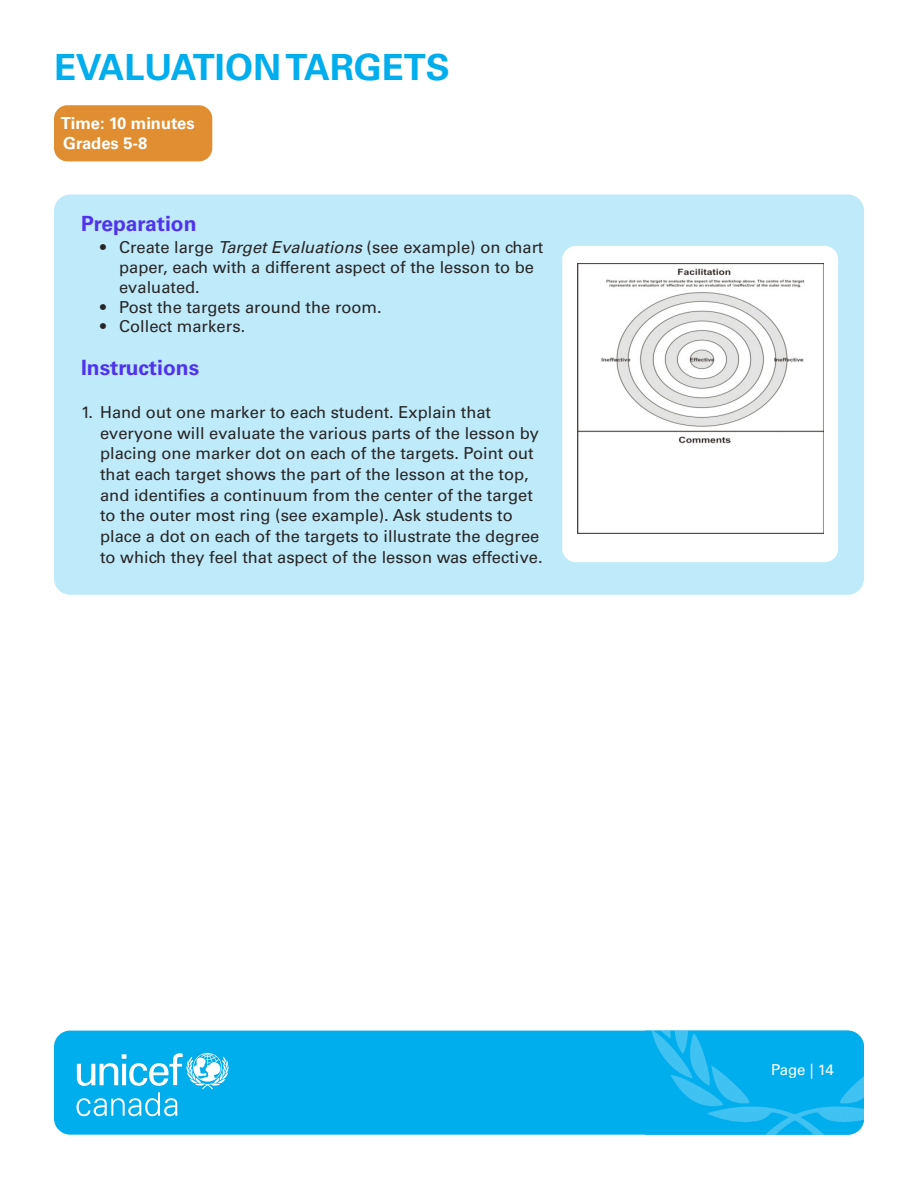
<style>
.page{position:relative;width:918px;height:1188px;background:#fff}
.page>*{position:absolute;margin:0;border:0;box-sizing:border-box;transform-origin:0 0}
.t1{font:700 36px "Univers LT Std";color:#00aded}
.t2{font:700 21px "Univers LT Std";color:#4f33ed}
.t3{font:16.5px/20.7px "Univers LT Std";color:#272627}
.t4{font:700 16.5px/19.8px "Univers LT Std";color:#fff}
.t5{font:15px "Univers LT Std";letter-spacing:-.015em;color:#fff}
.s1{font-style:italic}
</style>
<div class="page">
<div style="left:54px;top:194px;width:810px;height:401px;background:#bfeafa;border-radius:16px"></div>
<div style="left:54px;top:105px;width:158px;height:56px;background:#e08e31;border-radius:14px"></div>
<div style="left:54px;top:1031px;width:810px;height:104px;background:#00aded;border-radius:16px"></div>
<svg style="left:77px;top:1053px;width:152px;height:63px"></svg>
<img style="left:645px;top:1030px;width:206px;height:17px">
<img style="left:848px;top:1031px;width:16px;height:104px">
<div style="left:562px;top:246px;width:276px;height:316px;background:#fff;border-radius:14px"></div>
<img style="left:578px;top:264px;width:246px;height:269px">
<h1 class="t1" style="left:54px;top:54px;width:397px">EVALUATIONTARGETS</h1>
<p class="t4" style="left:61px;top:115px;width:135px">Time: 10 minutes<br>Grades 5-8</p>
<p class="t2" style="left:81px;top:216px;width:117px">Preparation</p>
<p class="t3" style="left:119px;top:239px;width:426px;line-height:19.8px;text-indent:-19px">• Create large <span class="s1">Target Evaluations</span> (see example) on chart paper, each with a different aspect of the lesson to be evaluated.</p>
<p class="t3" style="left:100px;top:298px;width:283px">• Post the targets around the room.</p>
<p class="t3" style="left:100px;top:318px;width:147px">• Collect markers.</p>
<p class="t2" style="left:81px;top:360px;width:120px">Instructions</p>
<p class="t3" style="left:100px;top:403px;width:444px;text-indent:-19px">1. Hand out one marker to each student. Explain that everyone will evaluate the various parts of the lesson by placing one marker dot on each of the targets. Point out that each target shows the part of the lesson at the top, and identifies a continuum from the center of the target to the outer most ring (see example). Ask students to place a dot on each of the targets to illustrate the degree to which they feel that aspect of the lesson was effective.</p>
<p class="t5" style="left:771px;top:1064px;width:64px">Page | 14</p>
</div>
